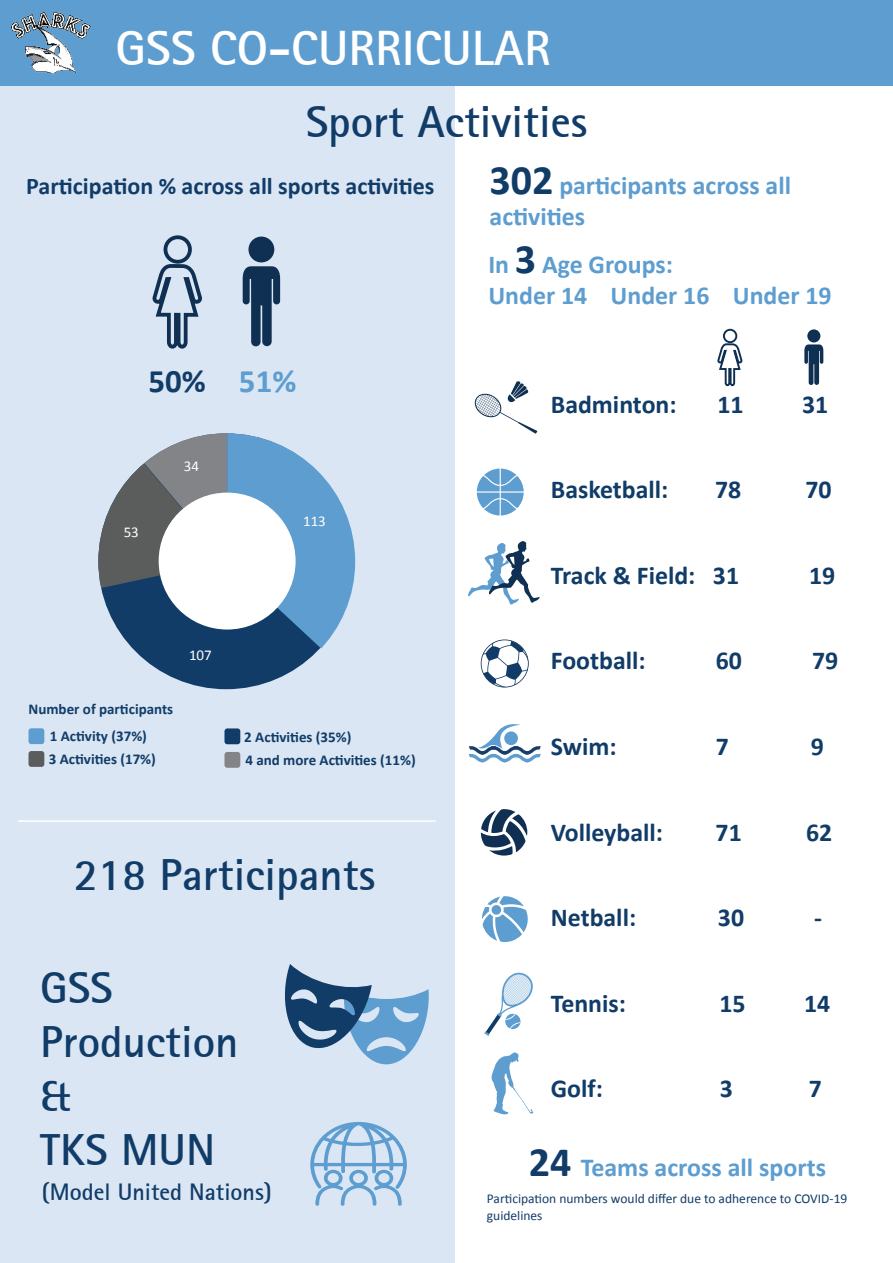
<style>
.page{position:relative;width:893px;height:1263px;background:#fff}
.page>*{position:absolute;margin:0;border:0;box-sizing:border-box;transform-origin:0 0}
.t1{font:700 49.65px "Rotis Sans Serif";color:#fff}
.t2{font:700 45px/54px "Rotis Sans Serif";color:#113c68}
.t3{font:700 32.85px "Calibri";color:#113c68}
.t4{font:700 25.95px "Calibri";color:#5d9dd0}
.t5{font:700 25.8px "Calibri";color:#113c68}
.t6{font:700 25.8px/31px "Calibri";color:#5d9dd0}
.t7{font:700 24px "Calibri";color:#113c68}
.t8{font:700 24px "Rotis Sans Serif";color:#113c68}
.t9{font:700 15px "Calibri";color:#113c68}
.t10{font:15px "Calibri";color:#fff}
.t11{font:13.5px/16.2px "Calibri";color:#113c68}
.s1{color:#5d9dd0}
.s2{font-size:42px;color:#113c68}
</style>
<div class="page">
<div style="left:0;top:85px;width:454px;height:1178px;background:#dae6f4"></div>
<div style="left:164px;top:235px;width:28px;height:29px;border:4px solid #0f3052;border-radius:50%"></div>
<svg style="left:152px;top:262px;width:50px;height:87px"></svg>
<div style="left:248px;top:237px;width:26px;height:25px;background:#0f3052;border-radius:50%"></div>
<svg style="left:243px;top:266px;width:37px;height:80px"></svg>
<div style="left:723px;top:329px;width:14px;height:14px;border:2px solid #0f3052;border-radius:50%"></div>
<svg style="left:717px;top:342px;width:26px;height:45px"></svg>
<div style="left:807px;top:329px;width:13px;height:13px;background:#0f3052;border-radius:50%"></div>
<svg style="left:804px;top:344px;width:19px;height:41px"></svg>
<div style="left:0;top:0;width:893px;height:85px;background:#5d9dd0"></div>
<hr style="left:18px;top:820px;width:418px;height:2px;background:#fff">
<div style="left:224px;top:752px;width:16px;height:16px;background:#838487;border-radius:3px"></div>
<div style="left:224px;top:728px;width:16px;height:16px;background:#113c68;border-radius:3px"></div>
<div style="left:29px;top:728px;width:15px;height:16px;background:#5d9dd0;border-radius:3px"></div>
<div style="left:29px;top:751px;width:15px;height:16px;background:#5b5d5d;border-radius:3px"></div>
<div style="left:98px;top:433px;width:256px;height:256px;background:#113c68;border-radius:50%"></div>
<svg style="left:98px;top:433px;width:257px;height:235px"></svg>
<div style="left:159px;top:493px;width:137px;height:136px;background:#fff;border-radius:50%"></div>
<svg style="left:475px;top:381px;width:62px;height:53px"></svg>
<svg style="left:477px;top:469px;width:47px;height:46px"></svg>
<svg style="left:468px;top:541px;width:72px;height:64px"></svg>
<svg style="left:481px;top:639px;width:48px;height:48px"></svg>
<svg style="left:491px;top:1052px;width:42px;height:62px"></svg>
<svg style="left:481px;top:809px;width:46px;height:46px"></svg>
<svg style="left:482px;top:896px;width:46px;height:46px"></svg>
<svg style="left:484px;top:972px;width:49px;height:64px"></svg>
<svg style="left:285px;top:964px;width:144px;height:100px"></svg>
<svg style="left:310px;top:1122px;width:97px;height:84px"></svg>
<img style="left:10px;top:12px;width:81px;height:63px">
<svg style="left:468px;top:724px;width:73px;height:39px"></svg>
<h1 class="t1" style="left:115px;top:17px;width:437px">GSS CO-CURRICULAR</h1>
<h2 class="t2" style="left:306px;top:94px;width:283px">Sport Activities</h2>
<p class="t7" style="left:26px;top:171px;width:410px">Participation % across all sports activities</p>
<p class="t3" style="left:149px;top:360px;width:149px">50% <span class="s1">51%</span></p>
<p class="t10" style="left:124px;top:523px;width:17px">53</p>
<p class="t10" style="left:184px;top:457px;width:17px">34</p>
<p class="t9" style="left:29px;top:699px;width:146px">Number of participants</p>
<p class="t10" style="left:189px;top:645px;width:24px">107</p>
<p class="t10" style="left:303px;top:511px;width:24px">113</p>
<p class="t9" style="left:50px;top:727px;width:99px">1 Activity (37%)</p>
<p class="t9" style="left:244px;top:727px;width:109px">2 Activities (35%)</p>
<p class="t9" style="left:49px;top:750px;width:109px">3 Activities (17%)</p>
<p class="t9" style="left:245px;top:750px;width:172px">4 and more Activities (11%)</p>
<h2 class="t2" style="left:74px;top:847px;width:303px">218 Participants</h2>
<h2 class="t2" style="left:40px;top:960px;width:200px">GSS<br>Production &amp;<br>TKS MUN</h2>
<p class="t8" style="left:42px;top:1176px;width:232px">(Model United Nations)</p>
<p class="t6" style="left:490px;top:169px;width:303px"><span class="s2">302</span> participants across all activities</p>
<p class="t6" style="left:488px;top:249px;width:345px">In <span class="s2">3</span> Age Groups:<br>Under 14 Under 16 Under 19</p>
<p class="t5" style="left:551px;top:388px;width:127px">Badminton:</p>
<p class="t5" style="left:717px;top:388px;width:28px">11</p>
<p class="t5" style="left:802px;top:388px;width:28px">31</p>
<p class="t5" style="left:551px;top:473px;width:119px">Basketball:</p>
<p class="t5" style="left:715px;top:473px;width:28px">78</p>
<p class="t5" style="left:805px;top:473px;width:28px">70</p>
<p class="t5" style="left:551px;top:559px;width:190px">Track &amp; Field: 31</p>
<p class="t5" style="left:809px;top:559px;width:28px">19</p>
<p class="t5" style="left:551px;top:644px;width:96px">Football:</p>
<p class="t5" style="left:716px;top:644px;width:28px">60</p>
<p class="t5" style="left:812px;top:644px;width:28px">79</p>
<p class="t5" style="left:551px;top:730px;width:67px">Swim:</p>
<p class="t5" style="left:716px;top:730px;width:15px">7</p>
<p class="t5" style="left:811px;top:730px;width:15px">9</p>
<p class="t5" style="left:551px;top:815px;width:114px">Volleyball:</p>
<p class="t5" style="left:716px;top:815px;width:28px">71</p>
<p class="t5" style="left:806px;top:815px;width:28px">62</p>
<p class="t5" style="left:551px;top:901px;width:87px">Netball:</p>
<p class="t5" style="left:718px;top:901px;width:28px">30</p>
<p class="t5" style="left:814px;top:901px;width:9px">-</p>
<p class="t5" style="left:551px;top:986px;width:77px">Tennis:</p>
<p class="t5" style="left:719px;top:986px;width:28px">15</p>
<p class="t5" style="left:804px;top:986px;width:28px">14</p>
<p class="t5" style="left:551px;top:1072px;width:54px">Golf:</p>
<p class="t5" style="left:720px;top:1072px;width:15px">3</p>
<p class="t5" style="left:809px;top:1072px;width:15px">7</p>
<p class="t4" style="left:529px;top:1150px;width:299px"><span class="s2">24</span> Teams across all sports</p>
<p class="t11" style="left:487px;top:1191px;width:362px">Participation numbers would differ due to adherence to COVID-19 guidelines</p>
</div>
